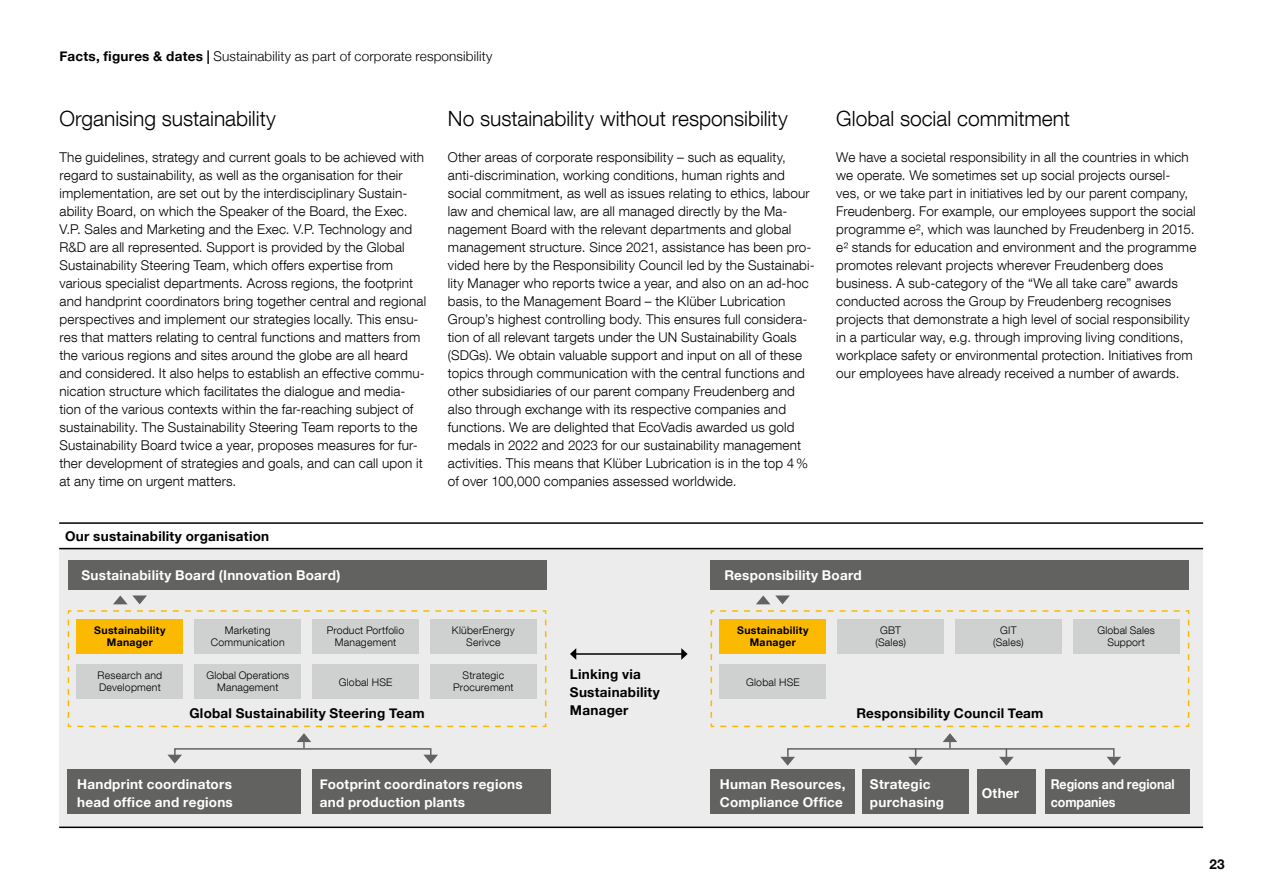
<style>
.page{position:relative;width:1263px;height:893px;background:#fff}
.page>*{position:absolute;margin:0;border:0;box-sizing:border-box;transform-origin:0 0}
.t1{font:300 21px "Helvetica Neue LT Com";color:#000}
.t2{font:300 13.5px/18px "Helvetica Neue LT Com";letter-spacing:.01em;color:#000}
.t3{font:700 13.5px/18px "Helvetica Neue";letter-spacing:.02em;color:#fff}
.t4{font:700 13.5px/18px "Helvetica Neue";letter-spacing:.02em;color:#000}
.t5{font:300 13.5px "Helvetica Neue";letter-spacing:.01em;color:#000}
.t6{font:700 13.5px "Helvetica Neue LT Com";letter-spacing:.02em;color:#000}
.t7{font:700 13.5px/18px "Helvetica Neue";letter-spacing:-.005em;color:#fff;scale:.92 1}
.t8{font:300 10.5px/12px "Helvetica Neue LT Com";letter-spacing:.02em;color:#000;text-align:center}
.t9{font:700 10.5px/12px "Helvetica Neue LT Com";letter-spacing:.03em;color:#000;text-align:center}
.s1{font-weight:700}
</style>
<div class="page">
<div style="left:59px;top:549px;width:1144px;height:278px;background:#ececec"></div>
<hr style="left:59px;top:522px;width:1144px;height:2px;background:#000">
<hr style="left:59px;top:548px;width:1144px;height:1px;background:#000">
<hr style="left:59px;top:827px;width:1144px;height:1px;background:#000">
<hr style="left:576px;top:653px;width:106px;height:2px;background:#000">
<svg style="left:570px;top:648px;width:6px;height:12px"></svg>
<svg style="left:681px;top:648px;width:6px;height:12px"></svg>
<svg style="left:67px;top:610px;width:480px;height:118px"></svg>
<div style="left:68px;top:560px;width:478px;height:29px;background:#626261"></div>
<div style="left:68px;top:770px;width:233px;height:44px;background:#626261"></div>
<div style="left:711px;top:770px;width:144px;height:44px;background:#626261"></div>
<div style="left:862px;top:770px;width:107px;height:44px;background:#626261"></div>
<div style="left:1045px;top:770px;width:144px;height:44px;background:#626261"></div>
<div style="left:977px;top:770px;width:59px;height:44px;background:#626261"></div>
<div style="left:312px;top:770px;width:238px;height:44px;background:#626261"></div>
<svg style="left:168px;top:755px;width:12px;height:8px"></svg>
<svg style="left:425px;top:755px;width:13px;height:8px"></svg>
<svg style="left:113px;top:595px;width:34px;height:9px"></svg>
<svg style="left:756px;top:595px;width:34px;height:9px"></svg>
<div style="left:174px;top:748px;width:257px;height:9px;border:2px solid #626261"></div>
<svg style="left:297px;top:733px;width:14px;height:15px"></svg>
<div style="left:77px;top:619px;width:106px;height:34px;background:#fbb900"></div>
<div style="left:195px;top:619px;width:106px;height:34px;background:#cfd0d0"></div>
<div style="left:312px;top:619px;width:107px;height:34px;background:#cfd0d0"></div>
<div style="left:430px;top:619px;width:106px;height:34px;background:#cfd0d0"></div>
<div style="left:77px;top:664px;width:106px;height:34px;background:#cfd0d0"></div>
<div style="left:195px;top:664px;width:106px;height:34px;background:#cfd0d0"></div>
<div style="left:312px;top:664px;width:107px;height:34px;background:#cfd0d0"></div>
<div style="left:430px;top:664px;width:106px;height:34px;background:#cfd0d0"></div>
<svg style="left:710px;top:610px;width:480px;height:118px"></svg>
<div style="left:711px;top:560px;width:478px;height:29px;background:#626261"></div>
<svg style="left:780px;top:757px;width:15px;height:9px"></svg>
<svg style="left:1107px;top:757px;width:14px;height:9px"></svg>
<div style="left:787px;top:748px;width:327px;height:9px;border:2px solid #626261"></div>
<svg style="left:943px;top:733px;width:14px;height:15px"></svg>
<div style="left:720px;top:619px;width:106px;height:34px;background:#fbb900"></div>
<div style="left:837px;top:619px;width:107px;height:34px;background:#cfd0d0"></div>
<div style="left:955px;top:619px;width:107px;height:34px;background:#cfd0d0"></div>
<div style="left:1073px;top:619px;width:106px;height:34px;background:#cfd0d0"></div>
<div style="left:720px;top:664px;width:106px;height:34px;background:#cfd0d0"></div>
<svg style="left:908px;top:748px;width:15px;height:18px"></svg>
<svg style="left:999px;top:748px;width:15px;height:18px"></svg>
<p class="t5" style="left:60px;top:48px;width:434px"><span class="s1">Facts, figures &amp; dates |</span> Sustainability as part of corporate responsibility</p>
<h1 class="t1" style="left:60px;top:106px;width:218px">Organising sustainability</h1>
<p class="t2" style="left:60px;top:148px;width:368px">The guidelines, strategy and current goals to be achieved with regard to sustainability, as well as the organisation for their implementation, are set out by the interdisciplinary Sustain&shy;ability Board, on which the Speaker of the Board, the Exec.<br>V.P. Sales and Marketing and the Exec. V.P. Technology and R&amp;D are all represented. Support is provided by the Global Sustainability Steering Team, which offers expertise from various specialist departments. Across regions, the footprint and handprint coordinators bring together central and regional perspectives and implement our strategies locally. This ensu&shy;res that matters relating to central functions and matters from the various regions and sites around the globe are all heard and considered. It also helps to establish an effective commu&shy;nication structure which facilitates the dialogue and media&shy;tion of the various contexts within the far-reaching subject of sustainability. The Sustainability Steering Team reports to the Sustainability Board twice a year, proposes measures for fur&shy;ther development of strategies and goals, and can call upon it at any time on urgent matters.</p>
<p class="t6" style="left:65px;top:528px;width:206px">Our sustainability organisation</p>
<h1 class="t1" style="left:448px;top:106px;width:341px">No sustainability without responsibility</h1>
<p class="t2" style="left:448px;top:148px;width:368px">Other areas of corporate responsibility – such as equality, anti-discrimination, working conditions, human rights and social commitment, as well as issues relating to ethics, labour law and chemical law, are all managed directly by the Ma&shy;nagement Board with the relevant departments and global management structure. Since 2021, assistance has been pro&shy;vided here by the Responsibility Council led by the Sustainabi&shy;lity Manager who reports twice a year, and also on an ad-hoc basis, to the Management Board – the Klüber Lubrication Group’s highest controlling body. This ensures full considera&shy;tion of all relevant targets under the UN Sustainability Goals (SDGs). We obtain valuable support and input on all of these topics through communication with the central functions and other subsidiaries of our parent company Freudenberg and also through exchange with its respective companies and functions. We are delighted that EcoVadis awarded us gold medals in 2022 and 2023 for our sustainability management activities. This means that Klüber Lubrication is in the top 4% of over 100,000 companies assessed worldwide.</p>
<h1 class="t1" style="left:836px;top:106px;width:235px">Global social commitment</h1>
<p class="t2" style="left:836px;top:148px;width:361px">We have a societal responsibility in all the countries in which we operate. We sometimes set up social projects oursel&shy;ves, or we take part in initiatives led by our parent company, Freudenberg. For example, our employees support the social programme e², which was launched by Freudenberg in 2015. e² stands for education and environment and the programme promotes relevant projects wherever Freudenberg does business. A sub-category of the “We all take care” awards conducted across the Group by Freudenberg recognises projects that demonstrate a high level of social responsibility in a particular way, e.g. through improving living conditions, workplace safety or environmental protection. Initiatives from our employees have already received a number of awards.</p>
<p class="t3" style="left:81px;top:565px;width:260px">Sustainability Board (Innovation Board)</p>
<p class="t3" style="left:724px;top:565px;width:139px">Responsibility Board</p>
<p class="t9" style="left:94px;top:624px;width:73px">Sustainability<br>Manager</p>
<p class="t8" style="left:211px;top:624px;width:75px">Marketing<br>Communication</p>
<p class="t8" style="left:327px;top:624px;width:79px">Product Portfolio<br>Management</p>
<p class="t8" style="left:452px;top:624px;width:64px">KlüberEnergy<br>Serivce</p>
<p class="t8" style="left:98px;top:669px;width:66px;text-align:left">Research and<br>Development</p>
<p class="t8" style="left:206px;top:669px;width:84px">Global Operations<br>Management</p>
<p class="t8" style="left:339px;top:676px;width:55px">Global HSE</p>
<p class="t8" style="left:453px;top:669px;width:62px">Strategic<br>Procurement</p>
<p class="t4" style="left:189px;top:703px;width:237px">Global Sustainability Steering Team</p>
<p class="t4" style="left:570px;top:665px;width:91px">Linking via<br>Sustainability<br>Manager</p>
<p class="t9" style="left:737px;top:624px;width:73px">Sustainability<br>Manager</p>
<p class="t8" style="left:875px;top:624px;width:32px">GBT (Sales)</p>
<p class="t8" style="left:993px;top:624px;width:32px">GIT (Sales)</p>
<p class="t8" style="left:1098px;top:624px;width:59px">Global Sales<br>Support</p>
<p class="t8" style="left:746px;top:676px;width:55px">Global HSE</p>
<p class="t4" style="left:856px;top:703px;width:189px">Responsibility Council Team</p>
<p class="t3" style="left:77px;top:774px;width:157px">Handprint coordinators head office and regions</p>
<p class="t3" style="left:320px;top:774px;width:204px">Footprint coordinators regions and production plants</p>
<p class="t3" style="left:870px;top:774px;width:76px">Strategic purchasing</p>
<p class="t7" style="left:1051px;top:774px;width:136px">Regions and regional companies</p>
<p class="t3" style="left:720px;top:775px;width:127px">Human Resources,<br>Compliance Office</p>
<p class="t3" style="left:982px;top:783px;width:39px">Other</p>
<p class="t4" style="left:1209px;top:855px;width:17px">23</p>
</div>
